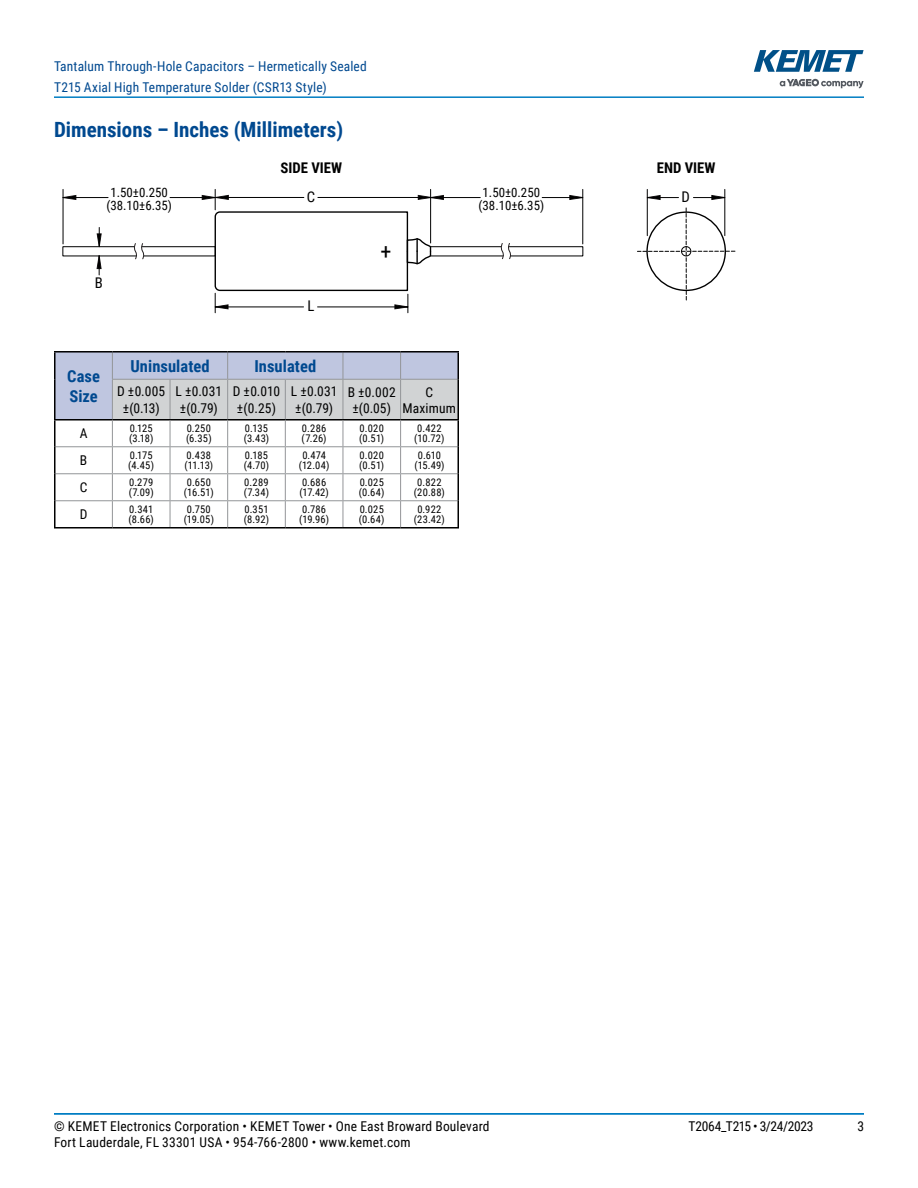
<style>
.page{position:relative;width:918px;height:1188px;background:#fff}
.page>*{position:absolute;margin:0;border:0;box-sizing:border-box;transform-origin:0 0}
.t1{font:22.05px "Roboto Condensed";color:#000}
.t2{font:700 21px "Roboto Condensed";color:#004990}
.t3{font:700 16.5px/19.8px "Roboto Condensed";letter-spacing:.005em;color:#004990}
.t4{font:700 14.7px "Roboto Condensed";color:#000}
.t5{font:14.7px "Roboto Condensed";color:#000}
.t6{font:13.5px/16.5px "Roboto Condensed";letter-spacing:.015em;color:#000;text-align:center}
.t7{font:13.5px/21px "Roboto Condensed";letter-spacing:.015em;color:#004990}
.t8{font:13.5px "Roboto Condensed";letter-spacing:-.025em;color:#000}
.t9{font:12.9px/12.9px "Roboto Condensed";color:#000;text-align:center}
.t10{font:10.5px/10.5px "Roboto Condensed";letter-spacing:.02em;color:#000}
</style>
<div class="page">
<hr style="left:54px;top:1113px;width:810px;height:2px;background:#007dc3">
<hr style="left:54px;top:96px;width:810px;height:2px;background:#007dc3">
<svg style="left:780px;top:79px;width:84px;height:9px"></svg>
<svg style="left:754px;top:50px;width:110px;height:22px"></svg>
<svg style="left:637px;top:207px;width:98px;height:94px"></svg>
<hr style="left:583px;top:189px;width:1px;height:55px;background:#000">
<hr style="left:647px;top:189px;width:1px;height:47px;background:#000">
<hr style="left:725px;top:189px;width:1px;height:47px;background:#000">
<svg style="left:647px;top:195px;width:78px;height:5px"></svg>
<svg style="left:63px;top:189px;width:520px;height:124px"></svg>
<hr style="left:54px;top:419px;width:58px;height:2px;background:#000">
<hr style="left:54px;top:351px;width:58px;height:2px;background:#000">
<hr style="left:54px;top:353px;width:2px;height:26px;background:#000">
<hr style="left:54px;top:379px;width:2px;height:40px;background:#000">
<hr style="left:112px;top:351px;width:58px;height:2px;background:#000">
<hr style="left:170px;top:351px;width:58px;height:2px;background:#000">
<hr style="left:228px;top:351px;width:57px;height:2px;background:#000">
<hr style="left:285px;top:351px;width:58px;height:2px;background:#000">
<hr style="left:343px;top:351px;width:58px;height:2px;background:#000">
<hr style="left:401px;top:351px;width:58px;height:2px;background:#000">
<hr style="left:54px;top:421px;width:2px;height:26px;background:#000">
<hr style="left:54px;top:447px;width:2px;height:27px;background:#000">
<hr style="left:54px;top:474px;width:2px;height:27px;background:#000">
<hr style="left:54px;top:501px;width:2px;height:26px;background:#000">
<svg style="left:55px;top:352px;width:404px;height:175px"></svg>
<hr style="left:54px;top:527px;width:58px;height:2px;background:#000">
<hr style="left:112px;top:527px;width:58px;height:2px;background:#000">
<hr style="left:170px;top:527px;width:58px;height:2px;background:#000">
<hr style="left:228px;top:527px;width:57px;height:2px;background:#000">
<hr style="left:285px;top:527px;width:58px;height:2px;background:#000">
<hr style="left:343px;top:527px;width:58px;height:2px;background:#000">
<hr style="left:401px;top:527px;width:58px;height:2px;background:#000">
<p class="t7" style="left:54px;top:55px;width:314px">Tantalum Through-Hole Capacitors – Hermetically Sealed<br>T215 Axial High Temperature Solder (CSR13 Style)</p>
<h2 class="t2" style="left:54px;top:115px;width:291px">Dimensions – Inches (Millimeters)</h2>
<h3 class="t4" style="left:280px;top:158px;width:63px">SIDE VIEW</h3>
<h3 class="t4" style="left:657px;top:158px;width:60px">END VIEW</h3>
<p class="t9" style="left:106px;top:185px;width:67px">1.50±0.250 (38.10±6.35)</p>
<h3 class="t5" style="left:95px;top:273px;width:10px">B</h3>
<h3 class="t5" style="left:307px;top:186px;width:10px">C</h3>
<h3 class="t5" style="left:307px;top:296px;width:9px">L</h3>
<h1 class="t1" style="left:380px;top:236px;width:12px">+</h1>
<h3 class="t3" style="left:67px;top:366px;width:34px">Case<br>Size</h3>
<h3 class="t3" style="left:130px;top:355px;width:81px">Uninsulated</h3>
<h3 class="t3" style="left:254px;top:355px;width:63px">Insulated</h3>
<p class="t6" style="left:117px;top:383px;width:50px">D ±0.005 ±(0.13)</p>
<p class="t6" style="left:176px;top:383px;width:48px">L ±0.031 ±(0.79)</p>
<p class="t6" style="left:233px;top:383px;width:49px">D ±0.010 ±(0.25)</p>
<p class="t6" style="left:291px;top:383px;width:48px">L ±0.031 ±(0.79)</p>
<p class="t6" style="left:348px;top:383px;width:49px">B ±0.002 ±(0.05)</p>
<p class="t6" style="left:402px;top:383px;width:55px">C<br>Maximum</p>
<p class="t6" style="left:80px;top:425px;width:9px">A</p>
<p class="t10" style="left:129px;top:423px;width:26px">0.125 (3.18)</p>
<p class="t10" style="left:186px;top:423px;width:27px">0.250 (6.35)</p>
<p class="t10" style="left:244px;top:423px;width:27px">0.135 (3.43)</p>
<p class="t10" style="left:302px;top:423px;width:27px">0.286 (7.26)</p>
<p class="t10" style="left:359px;top:423px;width:27px">0.020 (0.51)</p>
<p class="t10" style="left:414px;top:423px;width:32px">0.422 (10.72)</p>
<p class="t6" style="left:80px;top:452px;width:9px">B</p>
<p class="t10" style="left:128px;top:450px;width:27px">0.175 (4.45)</p>
<p class="t10" style="left:185px;top:450px;width:30px">0.438 (11.13)</p>
<p class="t10" style="left:244px;top:450px;width:27px">0.185 (4.70)</p>
<p class="t10" style="left:299px;top:450px;width:32px;text-align:center">0.474 (12.04)</p>
<p class="t10" style="left:359px;top:450px;width:27px">0.020 (0.51)</p>
<p class="t10" style="left:414px;top:450px;width:32px;text-align:center">0.610 (15.49)</p>
<p class="t6" style="left:80px;top:479px;width:9px">C</p>
<p class="t10" style="left:129px;top:477px;width:27px">0.279 (7.09)</p>
<p class="t10" style="left:184px;top:477px;width:32px">0.650 (16.51)</p>
<p class="t10" style="left:244px;top:477px;width:27px">0.289 (7.34)</p>
<p class="t10" style="left:299px;top:477px;width:31px">0.686 (17.42)</p>
<p class="t10" style="left:359px;top:477px;width:27px">0.025 (0.64)</p>
<p class="t10" style="left:414px;top:477px;width:32px;text-align:center">0.822 (20.88)</p>
<p class="t6" style="left:80px;top:506px;width:9px">D</p>
<p class="t10" style="left:129px;top:504px;width:27px">0.341 (8.66)</p>
<p class="t10" style="left:184px;top:504px;width:32px;text-align:center">0.750 (19.05)</p>
<p class="t10" style="left:244px;top:504px;width:27px">0.351 (8.92)</p>
<p class="t10" style="left:299px;top:504px;width:31px">0.786 (19.96)</p>
<p class="t10" style="left:359px;top:504px;width:27px">0.025 (0.64)</p>
<p class="t10" style="left:414px;top:504px;width:32px;text-align:center">0.922 (23.42)</p>
<p class="t9" style="left:479px;top:185px;width:67px">1.50±0.250 (38.10±6.35)</p>
<h3 class="t5" style="left:682px;top:187px;width:10px">D</h3>
<p class="t6" style="left:54px;top:1117px;width:437px">© KEMET Electronics Corporation • KEMET Tower • One East Broward Boulevard</p>
<p class="t8" style="left:689px;top:1116px;width:127px">T2064_T215 • 3/24/2023</p>
<p class="t6" style="left:857px;top:1117px;width:8px">3</p>
<p class="t6" style="left:54px;top:1133px;width:358px">Fort Lauderdale, FL 33301 USA • 954-766-2800 • www.kemet.com</p>
</div>
